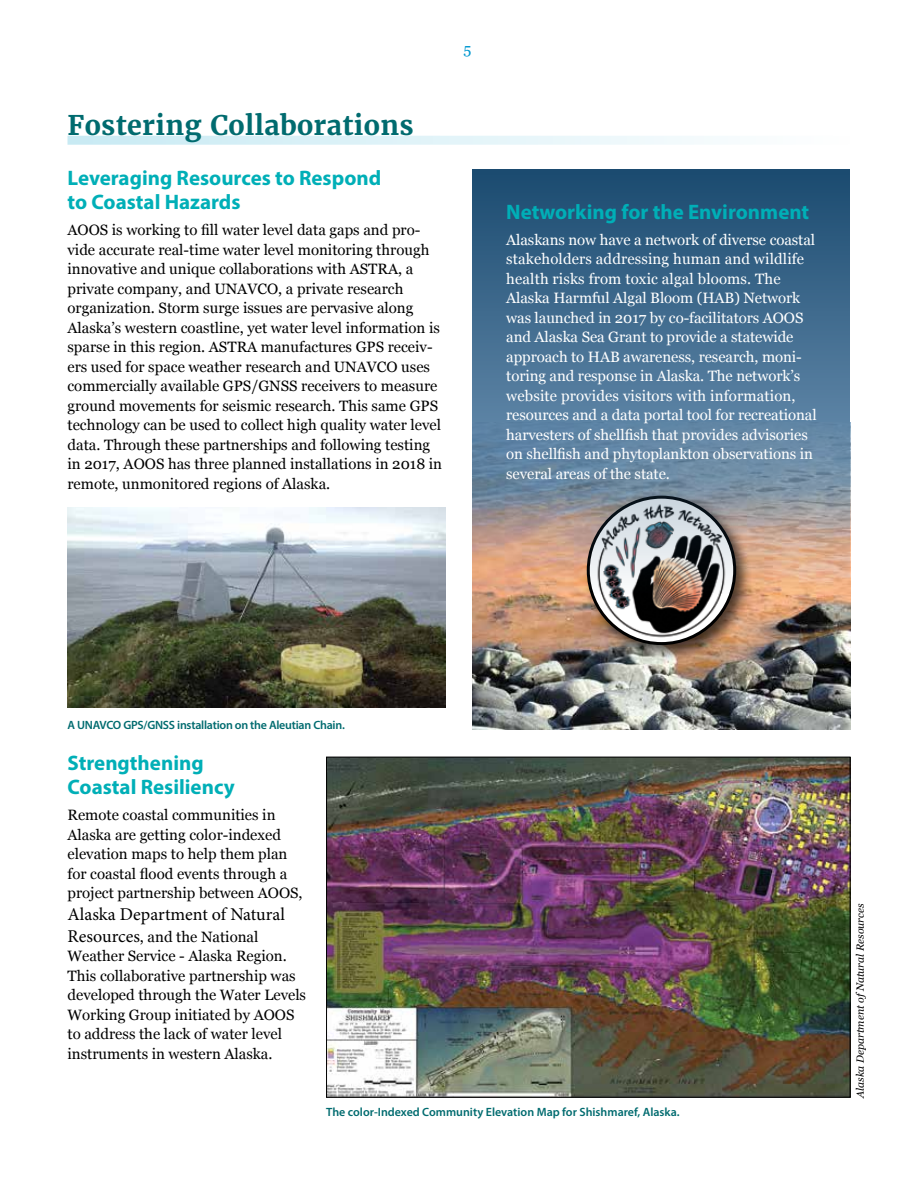
<style>
.page{position:relative;width:918px;height:1188px;background:#fff}
.page>*{position:absolute;margin:0;border:0;box-sizing:border-box;transform-origin:0 0}
.t1{font:700 27px "Merriweather";letter-spacing:.01em;color:#006b6f}
.t2{font:700 21px/24px "Myriad Pro";color:#00afb7}
.t3{font:18px "Minion Pro";color:#000}
.t4{font:15px/19.5px "Georgia";color:#000}
.t5{font:15px/19.5px "Georgia";letter-spacing:-.005em;color:#fff}
.t6{font:15px "Georgia";color:#0198d0}
.t7{font:600 12px "Myriad Pro";letter-spacing:-.01em;color:#006b6f}
.t8{font:italic 10.5px "Georgia";color:#000}
.s1{font-family:"Minion Pro";font-size:18px}
</style>
<div class="page">
<img style="left:472px;top:594px;width:378px;height:136px">
<img style="left:328px;top:759px;width:520px;height:337px">
<div style="left:583px;top:492px;width:169px;height:169px;background:#000;opacity:.65"></div>
<img style="left:590px;top:499px;width:143px;height:143px;border-radius:72px">
<svg style="left:472px;top:169px;width:378px;height:425px;background:#5e788f"></svg>
<svg style="left:68px;top:136px;width:642px;height:9px;background:#dff2f8"></svg>
<img style="left:68px;top:508px;width:378px;height:200px">
<p class="t6" style="left:463px;top:38px;width:9px">5</p>
<h1 class="t1" style="left:68px;top:108px;width:348px">Fostering Collaborations</h1>
<h2 class="t2" style="left:68px;top:165px;width:315px">Leveraging Resources to Respond to Coastal Hazards</h2>
<p class="t4" style="left:68px;top:220px;width:376px">AOOS is working to fill water level data gaps and pro&shy;vide accurate real-time water level monitoring through innovative and unique collaborations with ASTRA, a private company, and UNAVCO, a private research organization. Storm surge issues are pervasive along Alaska’s western coastline, yet water level information is sparse in this region. ASTRA manufactures GPS receiv&shy;ers used for space weather research and UNAVCO uses commercially available GPS/GNSS receivers to measure ground movements for seismic research. This same GPS technology can be used to collect high quality water level data. Through these partnerships and following testing in 2017, AOOS has three planned installations in 2018 in remote, unmonitored regions of Alaska.</p>
<h2 class="t2" style="left:506px;top:199px;width:305px">Networking for the Environment</h2>
<p class="t5" style="left:506px;top:229px;width:312px">Alaskans now have a network of diverse coastal stakeholders addressing human and wildlife health risks from toxic algal blooms. The Alaska Harmful Algal Bloom (HAB) Network was launched in 2017 by co-facilitators AOOS and Alaska Sea Grant to provide a statewide approach to HAB awareness, research, moni&shy;toring and response in Alaska. The network’s website provides visitors with information, resources and a data portal tool for recreational harvesters of shellfish that provides advisories on shellfish and phytoplankton observations in several areas of the state.</p>
<p class="t7" style="left:68px;top:718px;width:279px">A UNAVCO GPS/GNSS installation on the Aleutian Chain.</p>
<h2 class="t2" style="left:68px;top:750px;width:169px">Strengthening<br>Coastal Resiliency</h2>
<p class="t4" style="left:68px;top:805px;width:237px">Remote coastal communities in Alaska are getting color-indexed elevation maps to help them plan for coastal flood events through a project partnership between AOOS,</p>
<p class="t3" style="left:68px;top:902px;width:219px">Alaska Department of Natural</p>
<p class="t4" style="left:68px;top:926px;width:240px"><span class="s1">Resources</span>, and the National<br>Weather Service - Alaska Region.<br>This collaborative partnership was developed through the Water Levels<br>Working Group initiated by AOOS to address the lack of water level instruments in western Alaska.</p>
<p class="t7" style="left:326px;top:1104px;width:355px">The color-Indexed Community Elevation Map for Shishmaref, Alaska.</p>
<p class="t8" style="left:853px;top:1098px;width:195px;rotate:-90deg">Alaska Department ofNatural Resources</p>
</div>
